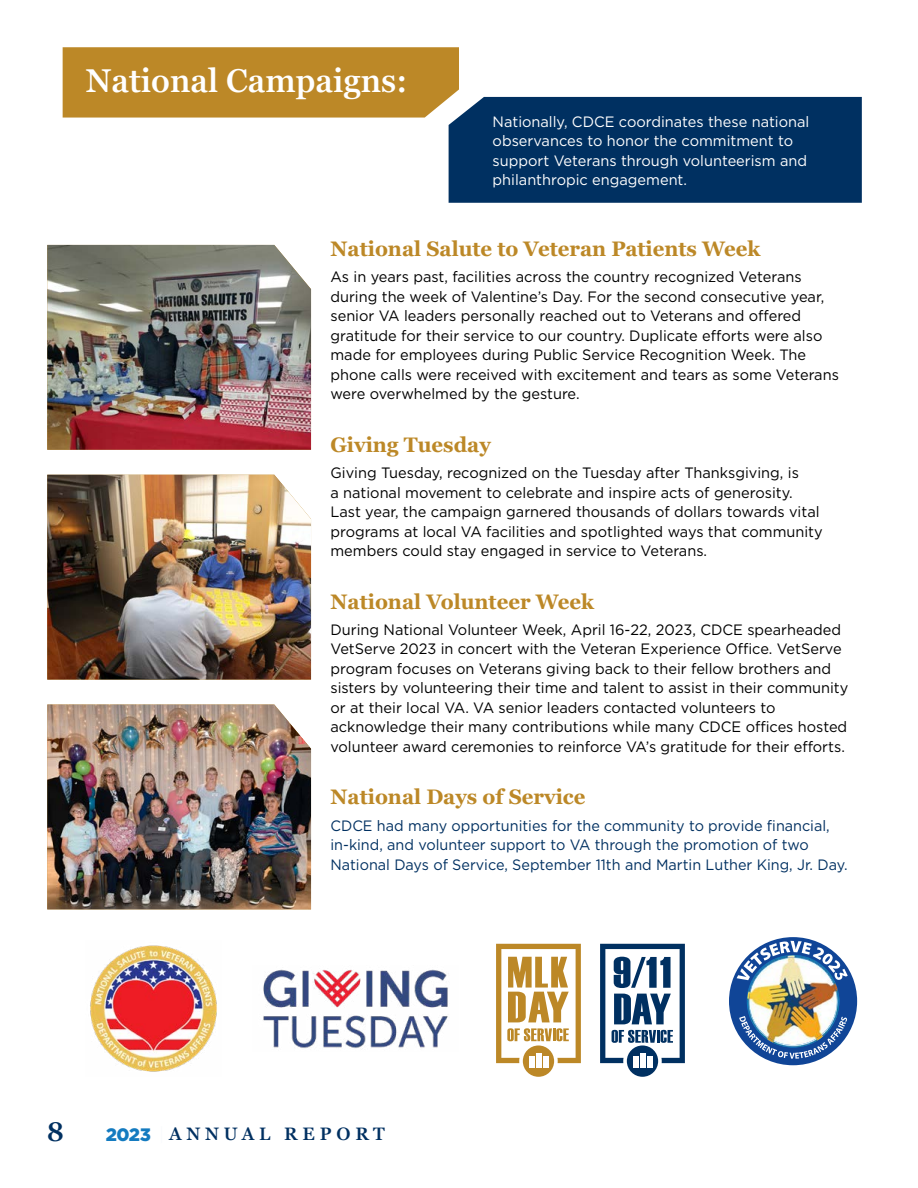
<style>
.page{position:relative;width:918px;height:1188px;background:#fff}
.page>*{position:absolute;margin:0;border:0;box-sizing:border-box;transform-origin:0 0}
.t1{font:600 33px "Georgia Pro";color:#fff}
.t2{font:600 27px "Georgia Pro";color:#003061}
.t3{font:700 21px "Georgia Pro";color:#bc8827}
.t4{font:600 18px "Georgia Pro";letter-spacing:.27em;color:#003061}
.t5{font:15px/19.5px "Gotham";color:#000}
.t6{font:15px/19.5px "Gotham";color:#003061;scale:.96 1}
.t7{font:15px/19.5px "Gotham";color:#fff}
.s1{color:#002f60}
.s2{font-family:"Gotham";font-weight:900;color:#147bc0}
</style>
<div class="page">
<div style="left:63px;top:47px;width:396px;height:71px;background:#bc8827"></div>
<div style="left:449px;top:97px;width:413px;height:106px;background:#003061"></div>
<img style="left:47px;top:245px;width:264px;height:205px">
<img style="left:47px;top:475px;width:264px;height:205px">
<img style="left:47px;top:705px;width:264px;height:204px">
<img style="left:263px;top:969px;width:185px;height:79px">
<div style="left:627px;top:1045px;width:31px;height:32px;background:#003061;border-radius:50%"></div>
<svg style="left:600px;top:944px;width:85px;height:119px"></svg>
<div style="left:633px;top:1056px;width:6px;height:12px;background:#fff"></div>
<div style="left:647px;top:1056px;width:5px;height:12px;background:#fff"></div>
<div style="left:640px;top:1053px;width:5px;height:15px;background:#fff"></div>
<svg style="left:496px;top:944px;width:85px;height:119px"></svg>
<div style="left:523px;top:1045px;width:31px;height:32px;background:#bc8827;border-radius:50%"></div>
<div style="left:529px;top:1056px;width:5px;height:12px;background:#fff"></div>
<div style="left:543px;top:1056px;width:5px;height:12px;background:#fff"></div>
<div style="left:536px;top:1053px;width:5px;height:15px;background:#fff"></div>
<img style="left:90px;top:945px;width:127px;height:127px">
<div style="left:729px;top:937px;width:128px;height:128px;background:#104597;border-radius:50%"></div>
<img style="left:737px;top:941px;width:111px;height:118px">
<h2 class="t1" style="left:86px;top:62px;width:323px">National Campaigns:</h2>
<p class="t7" style="left:493px;top:111px;width:318px">Nationally, CDCE coordinates these national observances to honor the commitment to support Veterans through volunteerism and philanthropic engagement.</p>
<h3 class="t3" style="left:330px;top:237px;width:431px">National Salute to Veteran Patients Week</h3>
<p class="t5" style="left:330px;top:267px;width:510px">As in years past, facilities across the country recognized Veterans during the week of Valentine’s Day. For the second consecutive year, senior VA leaders personally reached out to Veterans and ofered gratitude for their service to our country. Duplicate eforts were also made for employees during Public Service Recognition Week. The phone calls were received with excitement and tears as some Veterans were overwhelmed by the gesture.</p>
<h3 class="t3" style="left:330px;top:432px;width:162px">Giving Tuesday</h3>
<p class="t5" style="left:330px;top:463px;width:494px">Giving Tuesday, recognized on the Tuesday after Thanksgiving, is<br>a national movement to celebrate and inspire acts of generosity.<br>Last year, the campaign garnered thousands of dollars towards vital programs at local VA facilities and spotlighted ways that community members could stay engaged in service to Veterans.</p>
<h3 class="t3" style="left:330px;top:589px;width:265px">National Volunteer Week</h3>
<p class="t5" style="left:330px;top:619px;width:519px">During National Volunteer Week, April 16-22, 2023, CDCE spearheaded VetServe 2023 in concert with the Veteran Experience Ofce. VetServe program focuses on Veterans giving back to their fellow brothers and sisters by volunteering their time and talent to assist in their community or at their local VA. VA senior leaders contacted volunteers to acknowledge their many contributions while many CDCE ofces hosted volunteer award ceremonies to reinforce VA’s gratitude for their eforts.</p>
<h3 class="t3" style="left:330px;top:785px;width:256px">National Days of Service</h3>
<p class="t6" style="left:330px;top:815px;width:540px">CDCE had many opportunities for the community to pro<span class="s1">vide fnancial, </span>in-kind, and volunteer support to VA through the promotion of two<br>National Days of Service, September 11th and Martin Luther King, Jr. Day.</p>
<h2 class="t2" style="left:47px;top:1116px;width:18px">8</h2>
<p class="t4" style="left:106px;top:1124px;width:281px"><span class="s2">2023</span> ANNUAL REPORT</p>
</div>
